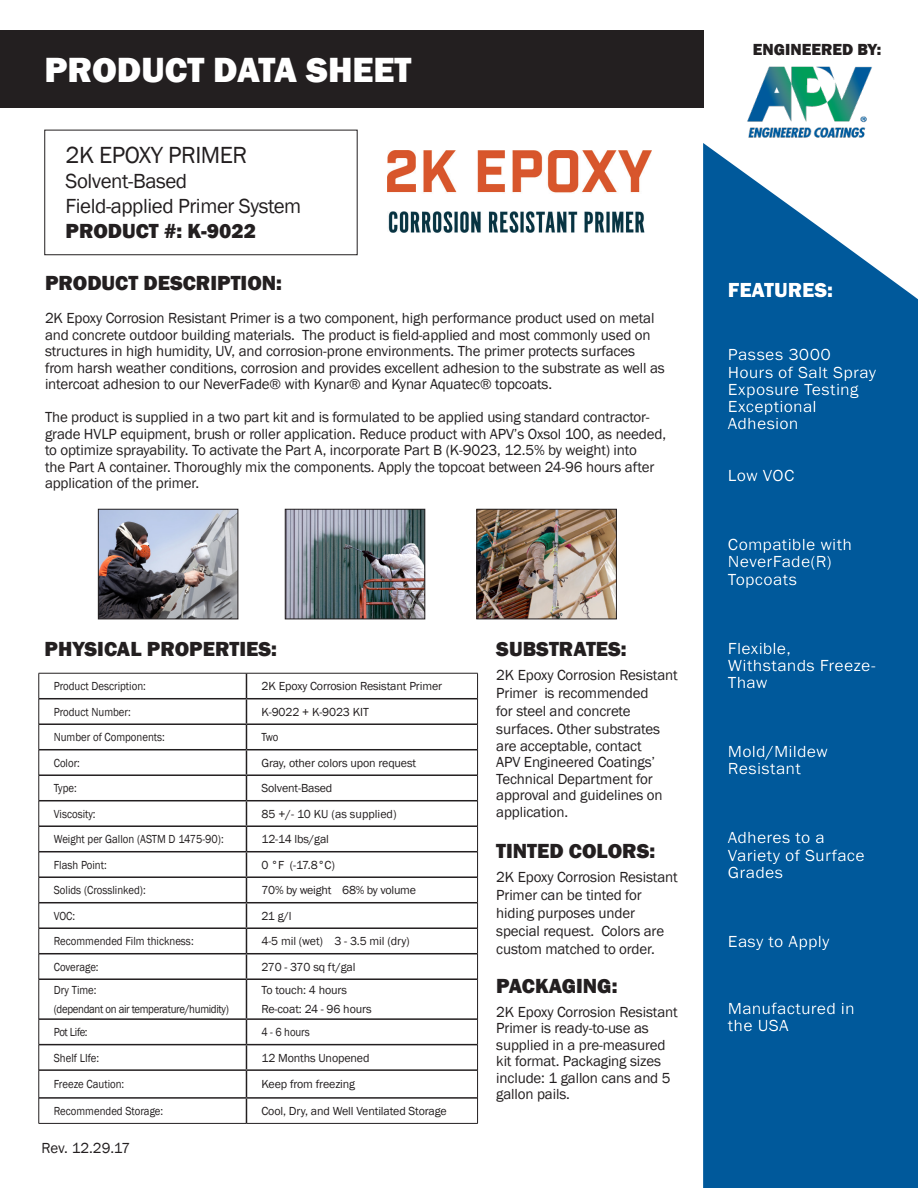
<style>
.page{position:relative;width:918px;height:1188px;background:#fff}
.page>*{position:absolute;margin:0;border:0;box-sizing:border-box;transform-origin:0 0}
.t1{font:800 36px "Franklin Gothic";color:#fff}
.t2{font:24px "Franklin Gothic";letter-spacing:-.02em;color:#231f20}
.t3{font:800 21px "Franklin Gothic";color:#231f20}
.t4{font:21px "Franklin Gothic";letter-spacing:-.02em;color:#231f20}
.t5{font:800 21px "Franklin Gothic";color:#fff}
.t6{font:16.5px/17.2px "Franklin Gothic";letter-spacing:.015em;color:#fff;scale:1.07 1}
.t7{font:800 16.5px "Franklin Gothic";color:#231f20}
.Title_Subhead{font:15px/16.5px "Franklin Gothic";letter-spacing:-.01em;color:#231f20}
.t8{font:12px "Franklin Gothic";letter-spacing:-.01em;color:#231f20}
.t9{font:12px "Franklin Gothic";letter-spacing:-.01em;color:#231f20;scale:.9 1}
.t10{font:12px "Franklin Gothic";letter-spacing:-.03em;color:#231f20;scale:.9 1}
</style>
<div class="page">
<div style="left:45px;top:130px;width:312px;height:125px;border:1px solid #231f20"></div>
<div style="left:0;top:30px;width:703px;height:78px;background:#231f20"></div>
<hr style="left:39px;top:698px;width:207px;height:1px;background:#231f20">
<hr style="left:246px;top:698px;width:231px;height:1px;background:#231f20">
<hr style="left:39px;top:723px;width:207px;height:2px;background:#231f20">
<hr style="left:246px;top:723px;width:231px;height:2px;background:#231f20">
<hr style="left:39px;top:749px;width:207px;height:1px;background:#231f20">
<hr style="left:246px;top:749px;width:231px;height:1px;background:#231f20">
<hr style="left:39px;top:774px;width:207px;height:2px;background:#231f20">
<hr style="left:246px;top:774px;width:231px;height:2px;background:#231f20">
<hr style="left:39px;top:800px;width:207px;height:1px;background:#231f20">
<hr style="left:246px;top:800px;width:231px;height:1px;background:#231f20">
<hr style="left:39px;top:825px;width:207px;height:2px;background:#231f20">
<hr style="left:246px;top:825px;width:231px;height:2px;background:#231f20">
<hr style="left:39px;top:851px;width:207px;height:1px;background:#231f20">
<hr style="left:246px;top:851px;width:231px;height:1px;background:#231f20">
<hr style="left:39px;top:876px;width:207px;height:2px;background:#231f20">
<hr style="left:246px;top:876px;width:231px;height:2px;background:#231f20">
<hr style="left:39px;top:902px;width:207px;height:1px;background:#231f20">
<hr style="left:246px;top:902px;width:231px;height:1px;background:#231f20">
<hr style="left:39px;top:927px;width:207px;height:2px;background:#231f20">
<hr style="left:246px;top:927px;width:231px;height:2px;background:#231f20">
<hr style="left:39px;top:953px;width:207px;height:1px;background:#231f20">
<hr style="left:246px;top:953px;width:231px;height:1px;background:#231f20">
<svg style="left:246px;top:674px;width:1px;height:304px"></svg>
<hr style="left:39px;top:978px;width:207px;height:2px;background:#231f20">
<hr style="left:246px;top:978px;width:231px;height:2px;background:#231f20">
<hr style="left:246px;top:980px;width:1px;height:38px;background:#231f20">
<hr style="left:39px;top:1018px;width:207px;height:2px;background:#231f20">
<hr style="left:246px;top:1018px;width:231px;height:2px;background:#231f20">
<hr style="left:39px;top:1044px;width:207px;height:1px;background:#231f20">
<hr style="left:246px;top:1044px;width:231px;height:1px;background:#231f20">
<hr style="left:39px;top:1069px;width:207px;height:2px;background:#231f20">
<hr style="left:246px;top:1069px;width:231px;height:2px;background:#231f20">
<hr style="left:39px;top:1097px;width:207px;height:2px;background:#231f20">
<hr style="left:246px;top:1097px;width:231px;height:2px;background:#231f20">
<svg style="left:246px;top:1020px;width:1px;height:103px"></svg>
<hr style="left:39px;top:673px;width:207px;height:1px;background:#231f20">
<hr style="left:246px;top:673px;width:232px;height:1px;background:#231f20">
<svg style="left:39px;top:673px;width:1px;height:306px"></svg>
<svg style="left:477px;top:673px;width:1px;height:306px"></svg>
<hr style="left:39px;top:979px;width:1px;height:40px;background:#231f20">
<hr style="left:477px;top:979px;width:1px;height:40px;background:#231f20">
<svg style="left:39px;top:1019px;width:1px;height:104px"></svg>
<svg style="left:477px;top:1019px;width:1px;height:104px"></svg>
<hr style="left:39px;top:1123px;width:207px;height:1px;background:#231f20">
<hr style="left:246px;top:1123px;width:232px;height:1px;background:#231f20">
<svg style="left:703px;top:143px;width:215px;height:1045px;fill:#00599b"></svg>
<div style="left:698px;top:270px;width:200px;height:917px;background:#fff;opacity:.75"></div>
<img style="left:747px;top:66px;width:125px;height:72px">
<img style="left:100px;top:511px;width:136px;height:106px">
<div style="left:98px;top:509px;width:140px;height:110px;border:1px solid #231f20"></div>
<img style="left:287px;top:511px;width:136px;height:106px">
<div style="left:285px;top:509px;width:140px;height:110px;border:1px solid #231f20"></div>
<img style="left:479px;top:511px;width:136px;height:106px">
<div style="left:477px;top:509px;width:140px;height:110px;border:1px solid #231f20"></div>
<img style="left:388px;top:151px;width:263px;height:82px">
<p class="t1" style="left:44px;top:47px;width:369px">PRODUCT DATA SHEET</p>
<p class="t2" style="left:66px;top:140px;width:183px">2K EPOXY PRIMER</p>
<p class="t4" style="left:66px;top:168px;width:123px">Solvent-Based</p>
<p class="t4" style="left:66px;top:193px;width:237px">Field-applied Primer System</p>
<p class="t3" style="left:66px;top:218px;width:192px">PRODUCT #: K-9022</p>
<p class="t3" style="left:45px;top:270px;width:239px">PRODUCT DESCRIPTION:</p>
<p class="Title_Subhead" style="left:45px;top:311px;width:621px">2K Epoxy Corrosion Resistant Primer is a two component, high performance product used on metal and concrete outdoor building materials. The product is field-applied and most commonly used on structures in high humidity, UV, and corrosion-prone environments. The primer protects surfaces from harsh weather conditions, corrosion and provides excellent adhesion to the substrate as well as intercoat adhesion to our NeverFade® with Kynar® and Kynar Aquatec® topcoats.</p>
<p class="Title_Subhead" style="left:45px;top:410px;width:623px">The product is supplied in a two part kit and is formulated to be applied using standard contractor&shy;grade HVLP equipment, brush or roller application. Reduce product with APV’s Oxsol 100, as needed, to optimize sprayability. To activate the Part A, incorporate Part B (K-9023, 12.5% by weight) into<br>the Part A container. Thoroughly mix the components. Apply the topcoat between 24-96 hours after application of the primer.</p>
<p class="t3" style="left:45px;top:635px;width:234px">PHYSICAL PROPERTIES:</p>
<p class="t3" style="left:496px;top:635px;width:132px">SUBSTRATES:</p>
<p class="Title_Subhead" style="left:496px;top:666px;width:183px;line-height:18px">2K Epoxy Corrosion Resistant<br>Primer is recommended<br>for steel and concrete surfaces. Other substrates</p>
<p class="Title_Subhead" style="left:496px;top:738px;width:168px">are acceptable, contact<br>APV Engineered Coatings’<br>Technical Department for approval and guidelines on application.</p>
<p class="t3" style="left:496px;top:838px;width:160px">TINTED COLORS:</p>
<p class="Title_Subhead" style="left:496px;top:869px;width:183px;line-height:18px">2K Epoxy Corrosion Resistant<br>Primer can be tinted for hiding purposes under special request. Colors are custom matched to order.</p>
<p class="t3" style="left:496px;top:972px;width:123px">PACKAGING:</p>
<p class="Title_Subhead" style="left:496px;top:1004px;width:183px">2K Epoxy Corrosion Resistant<br>Primer is ready-to-use as supplied in a pre-measured kit format. Packaging sizes include: 1 gallon cans and 5 gallon pails.</p>
<p class="t9" style="left:54px;top:679px;width:104px">Product Description:</p>
<p class="t8" style="left:261px;top:679px;width:182px">2K Epoxy Corrosion Resistant Primer</p>
<p class="t9" style="left:54px;top:704px;width:87px">Product Number:</p>
<p class="t8" style="left:261px;top:704px;width:109px">K-9022 + K-9023 KIT</p>
<p class="t9" style="left:54px;top:730px;width:125px">Number of Components:</p>
<p class="t9" style="left:261px;top:730px;width:21px">Two</p>
<p class="t9" style="left:54px;top:755px;width:31px">Color:</p>
<p class="t8" style="left:261px;top:755px;width:156px">Gray, other colors upon request</p>
<p class="t9" style="left:54px;top:781px;width:27px">Type:</p>
<p class="t8" style="left:261px;top:781px;width:72px">Solvent-Based</p>
<p class="t9" style="left:54px;top:806px;width:48px">Viscosity:</p>
<p class="t8" style="left:261px;top:806px;width:137px">85 +/- 10 KU (as supplied)</p>
<p class="t9" style="left:54px;top:832px;width:190px">Weight per Gallon (ASTM D 1475-90):</p>
<p class="t8" style="left:261px;top:832px;width:69px">12-14 lbs/gal</p>
<p class="t9" style="left:54px;top:857px;width:60px">Flash Point:</p>
<p class="t8" style="left:261px;top:857px;width:75px">0 °F (-17.8°C)</p>
<p class="t9" style="left:54px;top:883px;width:104px">Solids (Crosslinked):</p>
<p class="t8" style="left:261px;top:883px;width:156px">70% by weight 68% by volume</p>
<p class="t9" style="left:54px;top:908px;width:25px">VOC:</p>
<p class="t8" style="left:261px;top:908px;width:32px">21 g/l</p>
<p class="t9" style="left:54px;top:934px;width:157px">Recommended Film thickness:</p>
<p class="t8" style="left:261px;top:934px;width:150px">4-5 mil (wet) 3 - 3.5 mil (dry)</p>
<p class="t9" style="left:54px;top:959px;width:51px">Coverage:</p>
<p class="t8" style="left:261px;top:959px;width:95px">270 - 370 sq ft/gal</p>
<p class="t9" style="left:54px;top:982px;width:49px">Dry Time:</p>
<p class="t10" style="left:54px;top:1002px;width:196px">(dependant on air temperature/humidity)</p>
<p class="t8" style="left:261px;top:982px;width:87px">To touch: 4 hours</p>
<p class="t8" style="left:261px;top:1002px;width:112px">Re-coat: 24 - 96 hours</p>
<p class="t9" style="left:54px;top:1025px;width:39px">Pot Life:</p>
<p class="t9" style="left:261px;top:1025px;width:55px">4 - 6 hours</p>
<p class="t9" style="left:54px;top:1050px;width:52px">Shelf LIfe:</p>
<p class="t8" style="left:261px;top:1050px;width:110px">12 Months Unopened</p>
<p class="t9" style="left:54px;top:1077px;width:80px">Freeze Caution:</p>
<p class="t8" style="left:261px;top:1077px;width:95px">Keep from freezing</p>
<p class="t9" style="left:54px;top:1103px;width:123px">Recommended Storage:</p>
<p class="t8" style="left:261px;top:1103px;width:187px">Cool, Dry, and Well Ventilated Storage</p>
<p class="Title_Subhead" style="left:42px;top:1140px;width:90px">Rev. 12.29.17</p>
<p class="t7" style="left:753px;top:39px;width:130px">ENGINEERED BY:</p>
<h3 class="t5" style="left:728px;top:276px;width:107px">FEATURES:</h3>
<p class="t6" style="left:728px;top:347px;width:140px">Passes 3000<br>Hours of Salt Spray<br>Exposure Testing<br>Exceptional<br>Adhesion</p>
<p class="t6" style="left:728px;top:467px;width:64px">Low VOC</p>
<p class="t6" style="left:728px;top:536px;width:118px">Compatible with<br>NeverFade(R)<br>Topcoats</p>
<p class="t6" style="left:728px;top:640px;width:139px">Flexible,<br>Withstands Freeze-<br>Thaw</p>
<p class="t6" style="left:728px;top:743px;width:95px">Mold/Mildew<br>Resistant</p>
<p class="t6" style="left:728px;top:830px;width:129px">Adheres to a<br>Variety of Surface<br>Grades</p>
<p class="t6" style="left:728px;top:933px;width:96px">Easy to Apply</p>
<p class="t6" style="left:728px;top:1000px;width:120px">Manufactured in the USA</p>
</div>
